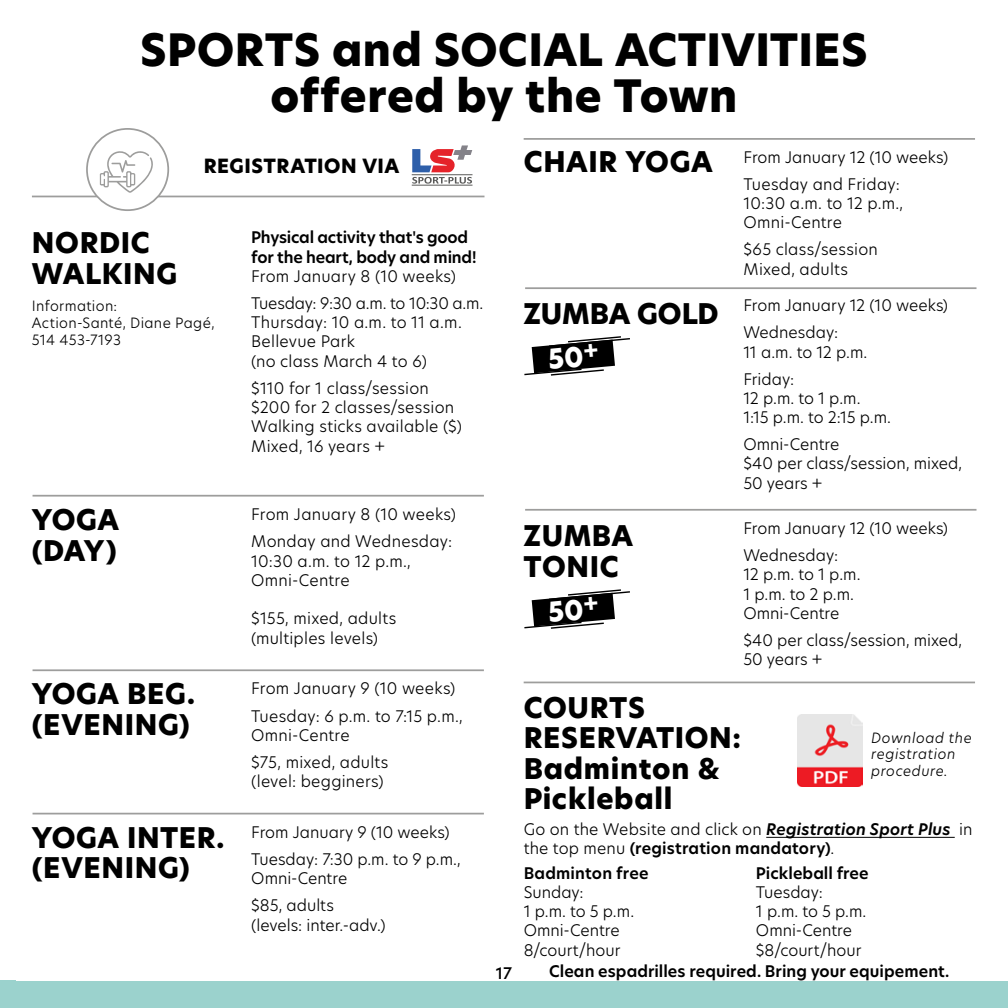
<style>
.page{position:relative;width:1008px;height:1008px;background:#fff}
.page>*{position:absolute;margin:0;border:0;box-sizing:border-box;transform-origin:0 0}
.t1{font:800 43.75px/45.5px "New Hero";letter-spacing:.01em;color:#000;text-align:center}
.t2{font:800 28px/30.4px "New Hero";letter-spacing:.025em;color:#000}
.t3{font:800 28px "New Hero";letter-spacing:-.005em;color:#000}
.t4{font:800 19.25px "New Hero";letter-spacing:.025em;color:#000}
.t5{font:300 15.75px/19.2px "New Hero";letter-spacing:.005em;color:#000}
.t6{font:600 15.75px/19.2px "New Hero";color:#000}
.t7{font:500 15.75px "New Hero";color:#000}
.t8{font:300 14px/16.8px "New Hero";letter-spacing:.025em;color:#000}
.t9{font:italic 300 14px/16.8px "New Hero";letter-spacing:.04em;color:#000}
.s1{font-weight:600;font-style:italic}
.s2{font-weight:600}
</style>
<div class="page">
<div style="left:0;top:981px;width:1008px;height:27px;background:#9bd2cd"></div>
<hr style="left:33px;top:495px;width:451px;height:2px;background:#9d9d9c">
<hr style="left:32px;top:196px;width:453px;height:1px;background:#9d9d9c">
<hr style="left:33px;top:669px;width:451px;height:2px;background:#9d9d9c">
<hr style="left:33px;top:813px;width:451px;height:1px;background:#9d9d9c">
<hr style="left:525px;top:287px;width:451px;height:2px;background:#9d9d9c">
<hr style="left:525px;top:509px;width:451px;height:2px;background:#9d9d9c">
<hr style="left:524px;top:138px;width:451px;height:2px;background:#9d9d9c">
<div style="left:87px;top:129px;width:81px;height:81px;background:#fff;border-radius:50%"></div>
<div style="left:86px;top:128px;width:83px;height:83px;border:2px solid #9d9d9c;border-radius:50%"></div>
<svg style="left:100px;top:151px;width:53px;height:42px"></svg>
<hr style="left:412px;top:174px;width:61px;height:1px;background:#595958">
<hr style="left:412px;top:185px;width:61px;height:1px;background:#595958">
<svg style="left:412px;top:145px;width:60px;height:39px"></svg>
<hr style="left:524px;top:682px;width:451px;height:1px;background:#9d9d9c">
<img style="left:797px;top:714px;width:65px;height:72px">
<hr style="left:766px;top:837px;width:189px;height:1px;background:#000">
<svg style="left:524px;top:336px;width:106px;height:40px"></svg>
<svg style="left:524px;top:589px;width:106px;height:40px"></svg>
<h1 class="t1" style="left:140px;top:28px;width:729px">SPORTS and SOCIAL ACTIVITIES offered by the Town</h1>
<p class="t4" style="left:204px;top:153px;width:197px">REGISTRATION VIA</p>
<p class="t5" style="left:744px;top:143px;width:206px;line-height:27.1px">From January 12 (10 weeks)<br>Tuesday and Friday:</p>
<p class="t5" style="left:744px;top:193px;width:161px">10:30 a.m. to 12 p.m.,<br>Omni-Centre</p>
<p class="t5" style="left:744px;top:240px;width:136px">$65 class/session<br>Mixed, adults</p>
<p class="t5" style="left:743px;top:291px;width:206px;line-height:27.1px">From January 12 (10 weeks)<br>Wednesday:</p>
<p class="t5" style="left:743px;top:338px;width:126px;line-height:27.1px">11 a.m. to 12 p.m.<br>Friday:</p>
<p class="t5" style="left:743px;top:388px;width:149px">12 p.m. to 1 p.m.<br>1:15 p.m. to 2:15 p.m.</p>
<p class="t5" style="left:743px;top:434px;width:220px">Omni-Centre<br>$40 per class/session, mixed,<br>50 years +</p>
<p class="t5" style="left:743px;top:514px;width:206px;line-height:27.1px">From January 12 (10 weeks)<br>Wednesday:</p>
<p class="t5" style="left:743px;top:565px;width:119px">12 p.m. to 1 p.m.<br>1 p.m. to 2 p.m.<br>Omni-Centre</p>
<p class="t5" style="left:743px;top:630px;width:220px">$40 per class/session, mixed,<br>50 years +</p>
<h2 class="t2" style="left:524px;top:147px;width:191px">CHAIR YOGA</h2>
<h2 class="t2" style="left:32px;top:228px;width:147px">NORDIC<br>WALKING</h2>
<p class="t6" style="left:251px;top:228px;width:227px">Physical activity that's good for the heart, body and mind!</p>
<p class="t5" style="left:251px;top:262px;width:234px;line-height:27.1px">From January 8 (10 weeks)<br>Tuesday: 9:30 a.m. to 10:30 a.m.</p>
<p class="t5" style="left:251px;top:312px;width:212px">Thursday: 10 a.m. to 11 a.m.<br>Bellevue Park<br>(no class March 4 to 6)</p>
<p class="t5" style="left:251px;top:378px;width:212px">$110 for 1 class/session $200 for 2 classes/session<br>Walking sticks available ($)<br>Mixed, 16 years +</p>
<p class="t8" style="left:32px;top:297px;width:184px">Information:<br>Action-Santé, Diane Pagé,<br>514 453-7193</p>
<h2 class="t3" style="left:524px;top:294px;width:197px">ZUMBA GOLD</h2>
<p class="t5" style="left:251px;top:501px;width:206px;line-height:27.1px">From January 8 (10 weeks)<br>Monday and Wednesday:</p>
<p class="t5" style="left:251px;top:551px;width:161px">10:30 a.m. to 12 p.m.,<br>Omni-Centre</p>
<p class="t5" style="left:251px;top:609px;width:147px">$155, mixed, adults (multiples levels)</p>
<p class="t5" style="left:251px;top:675px;width:213px;line-height:27.1px">From January 9 (10 weeks)<br>Tuesday: 6 p.m. to 7:15 p.m.,</p>
<p class="t5" style="left:251px;top:721px;width:139px;line-height:27.1px">Omni-Centre<br>$75, mixed, adults</p>
<p class="t5" style="left:251px;top:771px;width:134px">(level: begginers)</p>
<p class="t5" style="left:251px;top:818px;width:211px;line-height:27.1px">From January 9 (10 weeks)<br>Tuesday: 7:30 p.m. to 9 p.m.,</p>
<p class="t5" style="left:251px;top:864px;width:97px;line-height:27.1px">Omni-Centre $85, adults</p>
<p class="t5" style="left:251px;top:915px;width:136px">(levels: inter.-adv.)</p>
<h2 class="t2" style="left:32px;top:505px;width:89px">YOGA (DAY)</h2>
<h2 class="t2" style="left:524px;top:521px;width:111px">ZUMBA<br>TONIC</h2>
<h2 class="t2" style="left:32px;top:679px;width:165px">YOGA BEG. (EVENING)</h2>
<h2 class="t2" style="left:524px;top:692px;width:219px">COURTS<br>RESERVATION:<br>Badminton &amp;<br>Pickleball</h2>
<p class="t9" style="left:871px;top:729px;width:102px">Download the registration procedure.</p>
<p class="t5" style="left:524px;top:820px;width:450px">Go on the Website and click on <span class="s1">Registration Sport Plus</span> in the top menu <span class="s2">(registration mandatory)</span>.</p>
<h2 class="t2" style="left:32px;top:822px;width:194px">YOGA INTER. (EVENING)</h2>
<p class="t6" style="left:756px;top:863px;width:114px">Pickleball free</p>
<p class="t5" style="left:756px;top:882px;width:112px">Tuesday:<br>1 p.m. to 5 p.m.<br>Omni-Centre $8/court/hour</p>
<p class="t6" style="left:524px;top:863px;width:127px">Badminton free</p>
<p class="t5" style="left:524px;top:882px;width:112px">Sunday:<br>1 p.m. to 5 p.m.<br>Omni-Centre<br>8/court/hour</p>
<p class="t7" style="left:496px;top:962px;width:18px">17</p>
<p class="t6" style="left:549px;top:962px;width:402px">Clean espadrilles required. Bring your equipement.</p>
</div>
